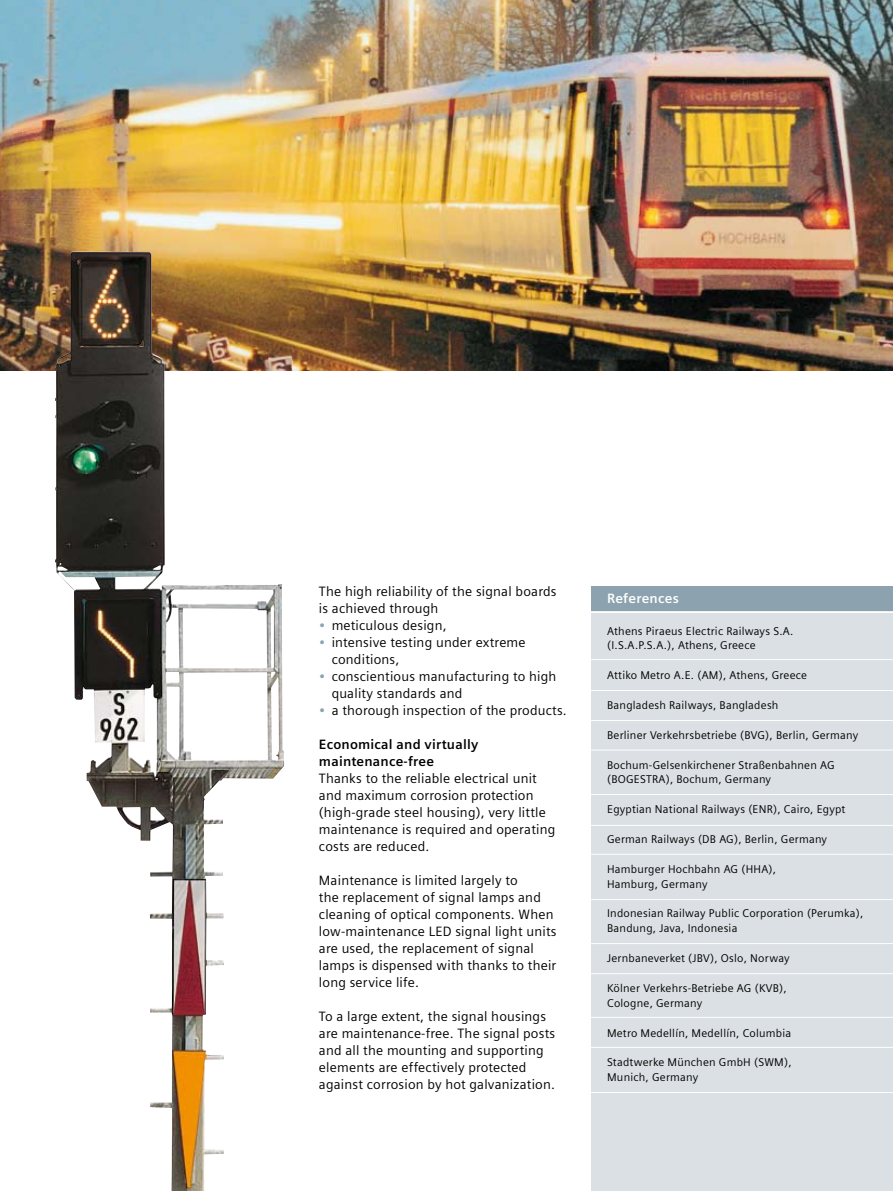
<style>
.page{position:relative;width:893px;height:1191px;background:#fff}
.page>*{position:absolute;margin:0;border:0;box-sizing:border-box;transform-origin:0 0}
.t1{font:13.5px/17px "Siemens Sans";letter-spacing:.015em;color:#000}
.t2{font:700 13.5px/17px "Siemens Sans";letter-spacing:.015em;color:#000}
.t3{font:700 13.5px "Siemens Sans";letter-spacing:.02em;color:#fff}
.t4{font:11.25px/14.9px "Siemens Sans";letter-spacing:.02em;color:#000}
.s1{color:#8ca3af}
</style>
<div class="page">
<div style="left:591px;top:586px;width:302px;height:25px;background:#8ca3af"></div>
<div style="left:591px;top:611px;width:302px;height:580px;background:#dae0e3"></div>
<hr style="left:591px;top:611px;width:302px;height:2px;background:#fff">
<hr style="left:591px;top:659px;width:302px;height:1px;background:#fff">
<hr style="left:591px;top:690px;width:302px;height:1px;background:#fff">
<hr style="left:591px;top:720px;width:302px;height:1px;background:#fff">
<hr style="left:591px;top:749px;width:302px;height:1px;background:#fff">
<hr style="left:591px;top:794px;width:302px;height:1px;background:#fff">
<hr style="left:591px;top:825px;width:302px;height:1px;background:#fff">
<hr style="left:591px;top:854px;width:302px;height:1px;background:#fff">
<hr style="left:591px;top:899px;width:302px;height:1px;background:#fff">
<hr style="left:591px;top:943px;width:302px;height:1px;background:#fff">
<hr style="left:591px;top:973px;width:302px;height:1px;background:#fff">
<hr style="left:591px;top:1017px;width:302px;height:1px;background:#fff">
<hr style="left:591px;top:1047px;width:302px;height:1px;background:#fff">
<hr style="left:591px;top:1092px;width:302px;height:1px;background:#fff">
<img style="left:0;top:0;width:893px;height:370px">
<img style="left:55px;top:251px;width:229px;height:940px">
<p class="t1" style="left:319px;top:582px;width:239px">The high reliability of the signal boards is achieved through</p>
<p class="t1" style="left:319px;top:616px;width:129px"><span class="s1">•</span> meticulous design,</p>
<p class="t1" style="left:332px;top:633px;width:196px;text-indent:-13px"><span class="s1">•</span> intensive testing under extreme conditions,</p>
<p class="t1" style="left:332px;top:667px;width:226px;text-indent:-13px"><span class="s1">•</span> conscientious manufacturing to high quality standards and</p>
<p class="t1" style="left:319px;top:701px;width:249px"><span class="s1">•</span> a thorough inspection of the products.</p>
<p class="t2" style="left:319px;top:735px;width:161px">Economical and virtually maintenance-free</p>
<p class="t1" style="left:319px;top:769px;width:238px">Thanks to the reliable electrical unit and maximum corrosion protection (high-grade steel housing), very little maintenance is required and operating costs are reduced.</p>
<p class="t1" style="left:319px;top:871px;width:239px">Maintenance is limited largely to<br>the replacement of signal lamps and cleaning of optical components. When low-maintenance LED signal light units are used, the replacement of signal lamps is dispensed with thanks to their long service life.</p>
<p class="t1" style="left:319px;top:1007px;width:238px">To a large extent, the signal housings are maintenance-free. The signal posts and all the mounting and supporting elements are effectively protected against corrosion by hot galvanization.</p>
<p class="t3" style="left:607px;top:590px;width:73px">References</p>
<p class="t4" style="left:607px;top:623px;width:188px">Athens Piraeus Electric Railways S.A. (I.S.A.P.S.A.), Athens, Greece</p>
<p class="t4" style="left:607px;top:668px;width:201px">Attiko Metro A.E. (AM), Athens, Greece</p>
<p class="t4" style="left:607px;top:698px;width:173px">Bangladesh Railways, Bangladesh</p>
<p class="t4" style="left:607px;top:727px;width:253px">Berliner Verkehrsbetriebe (BVG), Berlin, Germany</p>
<p class="t4" style="left:607px;top:757px;width:229px">Bochum-Gelsenkirchener Straßenbahnen AG (BOGESTRA), Bochum, Germany</p>
<p class="t4" style="left:607px;top:802px;width:240px">Egyptian National Railways (ENR), Cairo, Egypt</p>
<p class="t4" style="left:607px;top:831px;width:221px">German Railways (DB AG), Berlin, Germany</p>
<p class="t4" style="left:607px;top:861px;width:170px">Hamburger Hochbahn AG (HHA),<br>Hamburg, Germany</p>
<p class="t4" style="left:607px;top:906px;width:258px">Indonesian Railway Public Corporation (Perumka),<br>Bandung, Java, Indonesia</p>
<p class="t4" style="left:607px;top:951px;width:184px">Jernbaneverket (JBV), Oslo, Norway</p>
<p class="t4" style="left:607px;top:980px;width:181px">Kölner Verkehrs-Betriebe AG (KVB),<br>Cologne, Germany</p>
<p class="t4" style="left:607px;top:1025px;width:185px">Metro Medellín, Medellín, Columbia</p>
<p class="t4" style="left:607px;top:1055px;width:186px">Stadtwerke München GmbH (SWM),<br>Munich, Germany</p>
</div>
